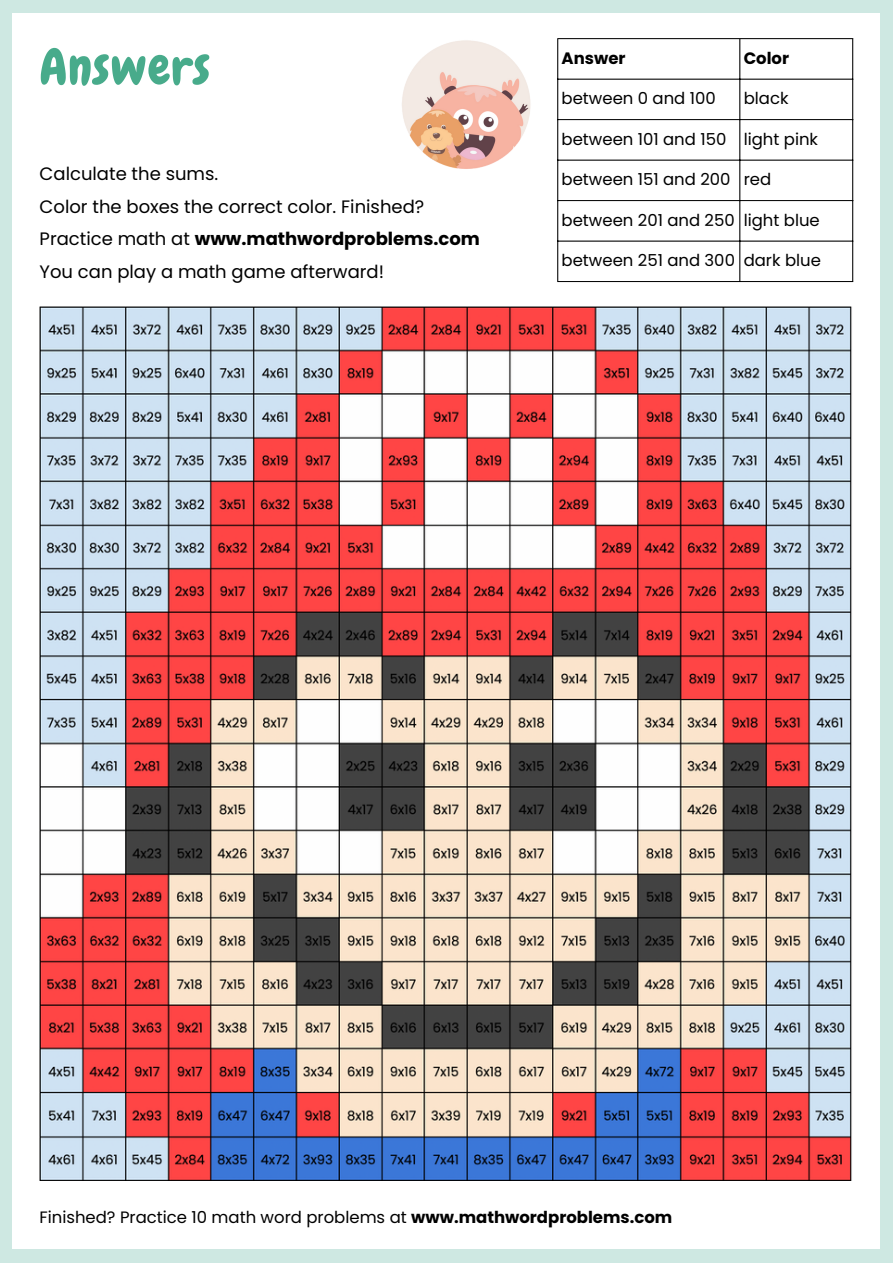
<style>
.page{position:relative;width:893px;height:1264px;background:#fff}
.page>*{position:absolute;margin:0;border:0;box-sizing:border-box;transform-origin:0 0}
.t1{font:50.25px "Chewy";letter-spacing:.02em;color:#48ab8b}
.t2{font:18px "Poppins";color:#000}
.t3{font:700 18px "Poppins";color:#000}
.t4{font:16.5px "Poppins";color:#000}
.t5{font:700 16.5px "Poppins";color:#000}
.s1{font-weight:400}
.s2{font-weight:700}
</style>
<div class="page">
<div style="left:0;top:0;width:892px;height:1262px;background:#cee8e2"></div>
<div style="left:13px;top:13px;width:867px;height:1235px;background:#fff"></div>
<img style="left:39px;top:307px;width:813px;height:873px">
<hr style="left:557px;top:39px;width:1px;height:242px;background:#000">
<hr style="left:739px;top:39px;width:1px;height:242px;background:#000">
<hr style="left:852px;top:39px;width:1px;height:242px;background:#000">
<hr style="left:557px;top:38px;width:296px;height:1px;background:#000">
<hr style="left:557px;top:79px;width:296px;height:1px;background:#000">
<hr style="left:557px;top:119px;width:296px;height:1px;background:#000">
<hr style="left:557px;top:160px;width:296px;height:1px;background:#000">
<hr style="left:557px;top:200px;width:296px;height:1px;background:#000">
<hr style="left:557px;top:241px;width:296px;height:1px;background:#000">
<hr style="left:557px;top:281px;width:296px;height:1px;background:#000">
<img style="left:402px;top:40px;width:129px;height:129px">
<p class="t1" style="left:39px;top:35px;width:172px">Answers</p>
<p class="t2" style="left:40px;top:161px;width:180px">Calculate the sums.</p>
<p class="t2" style="left:40px;top:194px;width:386px">Color the boxes the correct color. Finished?</p>
<p class="t3" style="left:40px;top:226px;width:441px"><span class="s1">Practice math at</span> www.mathwordproblems.com</p>
<p class="t2" style="left:40px;top:259px;width:346px">You can play a math game afterward!</p>
<p class="t5" style="left:561px;top:46px;width:65px">Answer</p>
<p class="t5" style="left:743px;top:46px;width:47px">Color</p>
<p class="t4" style="left:561px;top:87px;width:156px">between 0 and 100</p>
<p class="t4" style="left:743px;top:87px;width:46px">black</p>
<p class="t4" style="left:561px;top:127px;width:166px">between 101 and 150</p>
<p class="t4" style="left:743px;top:127px;width:76px">light pink</p>
<p class="t4" style="left:561px;top:168px;width:170px">between 151 and 200</p>
<p class="t4" style="left:743px;top:168px;width:29px">red</p>
<p class="t4" style="left:561px;top:208px;width:175px">between 201 and 250</p>
<p class="t4" style="left:743px;top:208px;width:78px">light blue</p>
<p class="t4" style="left:561px;top:249px;width:175px">between 251 and 300</p>
<p class="t4" style="left:743px;top:249px;width:79px">dark blue</p>
<p class="t4" style="left:39px;top:1205px;width:634px">Finished? Practice 10 math word problems at <span class="s2">www.mathwordproblems.com</span></p>
</div>
